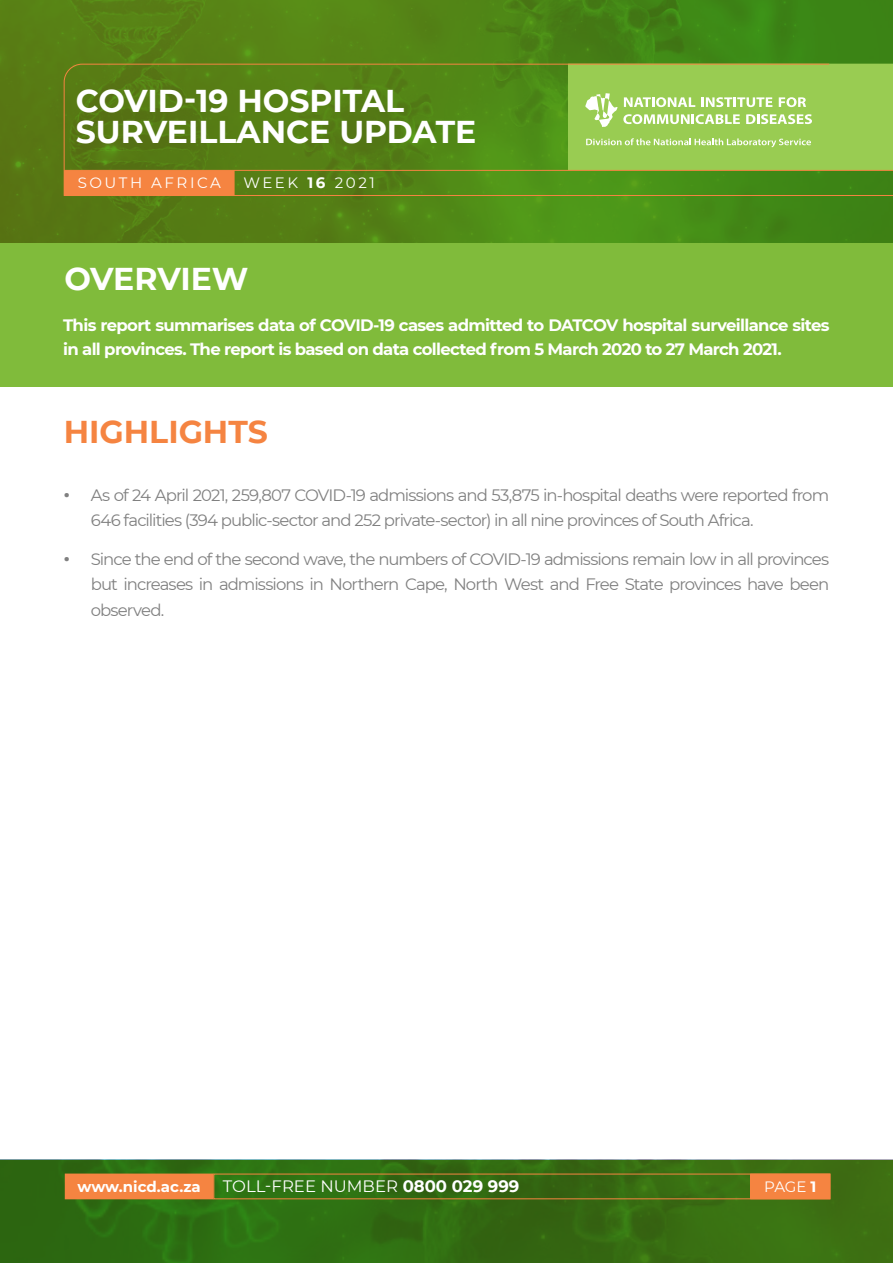
<style>
.page{position:relative;width:893px;height:1263px;background:#fff}
.page>*{position:absolute;margin:0;border:0;box-sizing:border-box;transform-origin:0 0}
.t1{font:700 31.5px/31.5px "Montserrat";color:#fff}
.t2{font:700 31.5px "Montserrat";color:#f58441}
.t3{font:16.5px/25.5px "Montserrat";letter-spacing:-.055em;color:#808080}
.t4{font:700 16.5px/24px "Montserrat";letter-spacing:-.04em;color:#fff}
.t5{font:16.5px "Montserrat";color:#fff}
.t6{font:900 16.5px "Montserrat";color:#808080}
.t7{font:15px "Montserrat";letter-spacing:.17em;color:#fff}
.t8{font:700 15px "Montserrat";color:#fff}
.s1{font-weight:700}
</style>
<div class="page">
<svg style="left:0;top:1160px;width:893px;height:103px;background:#366d12"></svg>
<div style="left:751px;top:1174px;width:79px;height:25px;background:#f58441"></div>
<div style="left:65px;top:1174px;width:148px;height:25px;background:#f58441"></div>
<div style="left:0;top:0;width:893px;height:387px;background:#80bb3b"></div>
<svg style="left:0;top:0;width:893px;height:242px;background:#4d8315"></svg>
<div style="left:830px;top:64px;width:63px;height:106px;background:#99cc52"></div>
<svg style="left:63px;top:63px;width:767px;height:134px;background:#70982c"></svg>
<hr style="left:64px;top:195px;width:829px;height:1px;background:#f58441">
<hr style="left:64px;top:170px;width:829px;height:1px;background:#f58441">
<p class="t1" style="left:76px;top:83px;width:402px">COVID-19 HOSPITAL<br>SURVEILLANCE UPDATE</p>
<p class="t7" style="left:78px;top:173px;width:145px">SOUTH AFRICA</p>
<p class="t7" style="left:243px;top:172px;width:133px">WEEK <span class="s1">16</span> 2021</p>
<p class="t1" style="left:64px;top:262px;width:185px">OVERVIEW</p>
<p class="t4" style="left:63px;top:312px;width:768px">This report summarises data of COVID-19 cases admitted to DATCOV hospital surveillance sites in all provinces. The report is based on data collected from 5 March 2020 to 27 March 2021.</p>
<p class="t2" style="left:64px;top:409px;width:206px">HIGHLIGHTS</p>
<p class="t6" style="left:64px;top:482px;width:8px">∙</p>
<p class="t3" style="left:91px;top:482px;width:740px">As of 24 April 2021, 259,807 COVID-19 admissions and 53,875 in-hospital deaths were reported from<br>646 facilities (394 public-sector and 252 private-sector) in all nine provinces of South Africa.</p>
<p class="t6" style="left:64px;top:546px;width:8px">∙</p>
<p class="t3" style="left:91px;top:545px;width:740px;text-align:justify">Since the end of the second wave, the numbers of COVID-19 admissions remain low in all provinces but increases in admissions in Northern Cape, North West and Free State provinces have been observed.</p>
<p class="t8" style="left:78px;top:1176px;width:125px">www.nicd.ac.za</p>
<p class="t5" style="left:223px;top:1175px;width:298px">TOLL-FREE NUMBER <span class="s1">0800 029 999</span></p>
<p class="t7" style="left:764px;top:1176px;width:54px">PAGE <span class="s1">1</span></p>
</div>
